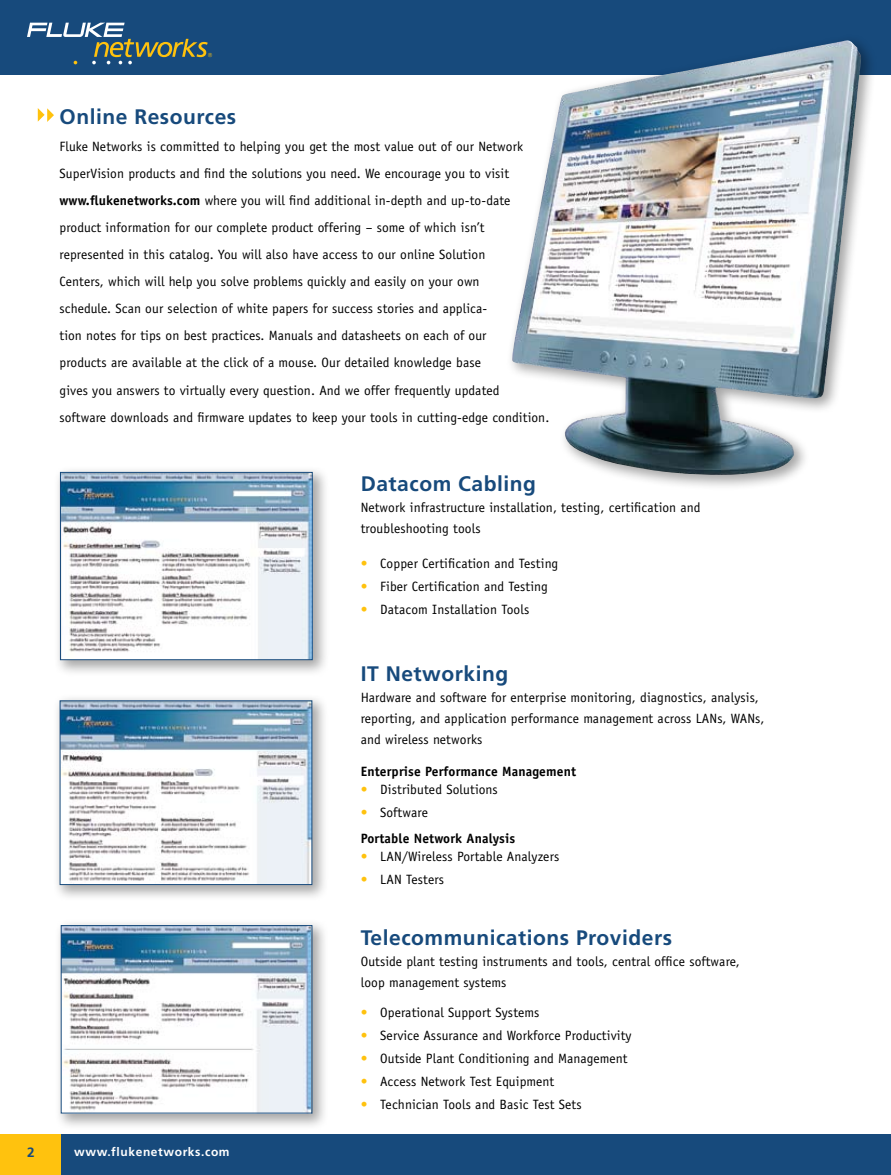
<style>
.page{position:relative;width:891px;height:1175px;background:#fff}
.page>*{position:absolute;margin:0;border:0;box-sizing:border-box;transform-origin:0 0}
.t1{font:700 21px "Frutiger";letter-spacing:.025em;color:#174a7c}
.t2{font:13.5px/27px "Officina Sans";letter-spacing:.01em;color:#000}
.t3{font:700 13.5px/25.8px "Officina Sans";letter-spacing:.01em;color:#000}
.t4{font:700 13.5px "Frutiger";color:#174a7c}
.t5{font:700 12px "Frutiger";letter-spacing:.05em;color:#fff}
.s1{font-weight:700}
.s2{color:#ffc20e}
.s3{font-weight:400;color:#ffc20e}
.s4{font-weight:400}
</style>
<div class="page">
<div style="left:0;top:1134px;width:891px;height:40px;background:#174a7c"></div>
<div style="left:0;top:1134px;width:61px;height:40px;background:#ffc20e"></div>
<div style="left:0;top:0;width:891px;height:74px;background:#174a7c"></div>
<svg style="left:27px;top:23px;width:185px;height:41px"></svg>
<div style="left:504px;top:32px;width:372px;height:464px;background:#000;opacity:.35"></div>
<img style="left:510px;top:40px;width:351px;height:435px">
<svg style="left:38px;top:108px;width:16px;height:14px"></svg>
<div style="left:52px;top:464px;width:295px;height:230px;background:#000;opacity:.35"></div>
<img style="left:62px;top:474px;width:249px;height:184px">
<div style="left:60px;top:472px;width:253px;height:188px;border:1px solid #174a7c"></div>
<div style="left:53px;top:917px;width:293px;height:230px;background:#000;opacity:.35"></div>
<img style="left:63px;top:927px;width:247px;height:184px">
<div style="left:61px;top:925px;width:251px;height:188px;border:1px solid #174a7c"></div>
<div style="left:52px;top:692px;width:294px;height:227px;background:#000;opacity:.35"></div>
<img style="left:62px;top:702px;width:248px;height:181px">
<div style="left:60px;top:700px;width:252px;height:185px;border:1px solid #174a7c"></div>
<h1 class="t1" style="left:60px;top:105px;width:178px">Online Resources</h1>
<p class="t2" style="left:60px;top:133px;width:491px">Fluke Networks is committed to helping you get the most value out of our Network SuperVision products and find the solutions you need. We encourage you to visit <span class="s1">www.flukenetworks.com</span> where you will find additional in-depth and up-to-date product information for our complete product offering – some of which isn’t represented in this catalog. You will also have access to our online Solution<br>Centers, which will help you solve problems quickly and easily on your own<br>schedule. Scan our selection of white papers for success stories and applica-<br>tion notes for tips on best practices. Manuals and datasheets on each of our<br>products are available at the click of a mouse. Our detailed knowledge base<br>gives you answers to virtually every question. And we offer frequently updated software downloads and firmware updates to keep your tools in cutting-edge condition.</p>
<h1 class="t1" style="left:361px;top:471px;width:177px">Datacom Cabling</h1>
<p class="t2" style="left:361px;top:497px;width:341px;line-height:21px">Network infrastructure installation, testing, certification and troubleshooting tools</p>
<p class="t2" style="left:361px;top:550px;width:199px"><span class="s2">•</span> Copper Certification and Testing</p>
<p class="t2" style="left:361px;top:572px;width:189px"><span class="s2">•</span> Fiber Certification and Testing</p>
<p class="t2" style="left:361px;top:595px;width:170px"><span class="s2">•</span> Datacom Installation Tools</p>
<h1 class="t1" style="left:361px;top:661px;width:149px">IT Networking</h1>
<p class="t2" style="left:361px;top:686px;width:405px;line-height:21px">Hardware and software for enterprise monitoring, diagnostics, analysis, reporting, and application performance management across LANs, WANs, and wireless networks</p>
<p class="t3" style="left:361px;top:758px;width:217px">Enterprise Performance Management</p>
<p class="t2" style="left:361px;top:776px;width:138px"><span class="s2">•</span> Distributed Solutions</p>
<p class="t3" style="left:361px;top:799px;width:156px"><span class="s3">•</span> <span class="s4">Software<br></span>Portable Network Analysis</p>
<p class="t2" style="left:361px;top:842px;width:200px"><span class="s2">•</span> LAN/Wireless Portable Analyzers</p>
<p class="t2" style="left:361px;top:865px;width:85px"><span class="s2">•</span> LAN Testers</p>
<p class="t4" style="left:27px;top:1144px;width:9px">2</p>
<p class="t5" style="left:74px;top:1144px;width:157px">www.flukenetworks.com</p>
<h1 class="t1" style="left:361px;top:925px;width:313px">Telecommunications Providers</h1>
<p class="t2" style="left:361px;top:951px;width:380px;line-height:21px">Outside plant testing instruments and tools, central office software, loop management systems</p>
<p class="t2" style="left:361px;top:999px;width:180px"><span class="s2">•</span> Operational Support Systems</p>
<p class="t2" style="left:361px;top:1022px;width:272px"><span class="s2">•</span> Service Assurance and Workforce Productivity</p>
<p class="t2" style="left:361px;top:1045px;width:268px"><span class="s2">•</span> Outside Plant Conditioning and Management</p>
<p class="t2" style="left:361px;top:1067px;width:195px"><span class="s2">•</span> Access Network Test Equipment</p>
<p class="t2" style="left:361px;top:1090px;width:223px"><span class="s2">•</span> Technician Tools and Basic Test Sets</p>
</div>
